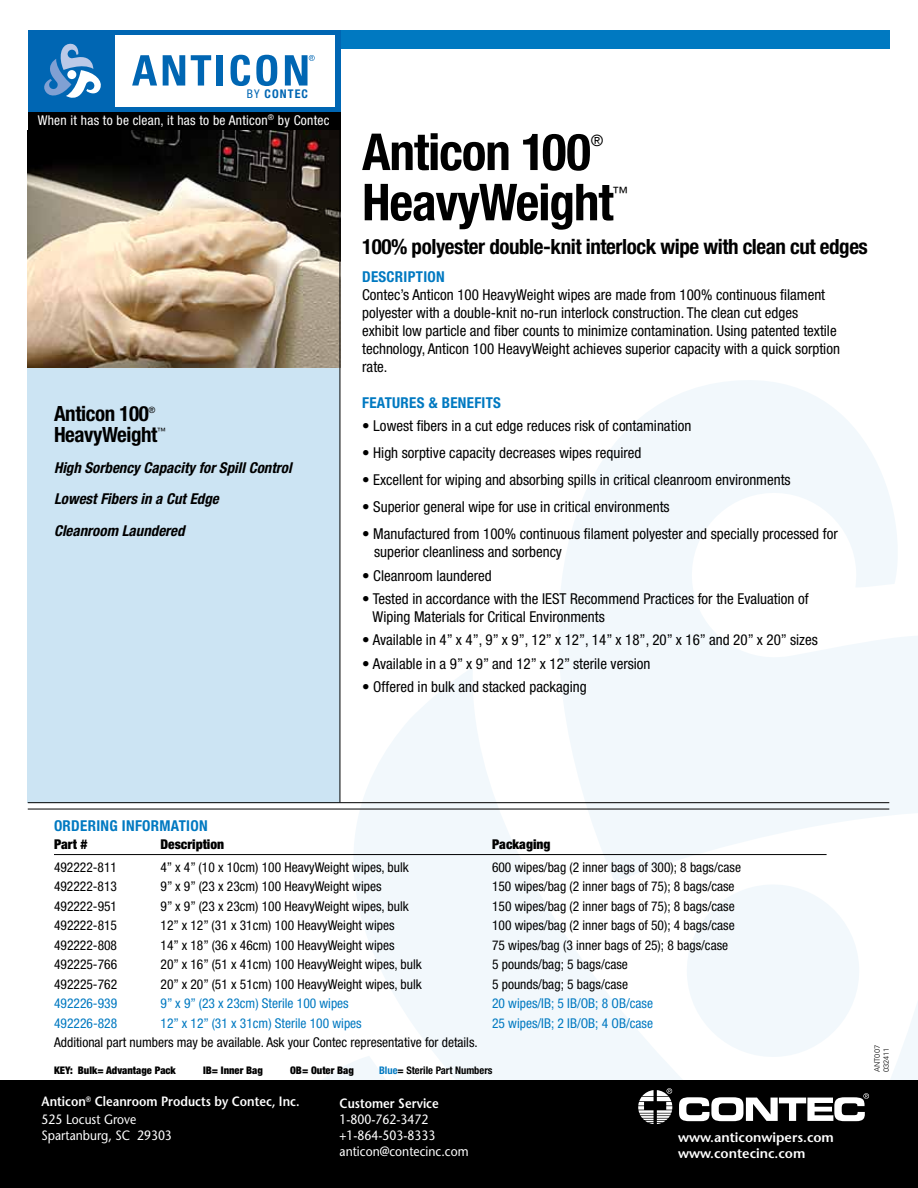
<style>
.page{position:relative;width:918px;height:1188px;background:#fff}
.page>*{position:absolute;margin:0;border:0;box-sizing:border-box;transform-origin:0 0}
.t1{font:700 condensed 51px "Helvetica Neue";letter-spacing:-.02em;color:#000}
.t2{font:700 condensed 21px "Helvetica Neue";letter-spacing:-.02em;color:#000}
.t3{font:condensed 15.75px "Helvetica Neue";color:#000}
.t4{font:condensed 15px/18px "Helvetica Neue";color:#000}
.t5{font:italic 700 condensed 15px/31.5px "Helvetica Neue";color:#000}
.t6{font:700 condensed 15px "Helvetica Neue";letter-spacing:.02em;color:#0079c1}
.t7{font:condensed 13.5px "Helvetica Neue";color:#000}
.t8{font:condensed 13.5px "Helvetica Neue";color:#0079c1}
.t9{font:13.5px/16.2px "Stone Sans";color:#fff;scale:.9 1}
.t10{font:600 13.5px/17.5px "Stone Sans";color:#fff;scale:.9 1}
.t11{font:condensed 13.5px "Helvetica Neue";letter-spacing:.02em;color:#fff}
.t12{font:600 13.5px/16.2px "Stone Sans";color:#fff}
.t13{font:900 condensed 13.5px "Helvetica Neue";color:#000}
.t14{font:700 condensed 12px "Helvetica Neue";letter-spacing:.09em;color:#0066b3}
.t15{font:900 condensed 10.5px "Helvetica Neue";color:#000}
.t16{font:700 condensed 10.5px "Helvetica Neue";color:#000}
.t17{font:condensed 8.7px "Helvetica Neue";color:#000}
.t18{font:300 7.5px/9px "Univers";color:#000}
.s1{font-weight:400}
.s2{color:#0079c1}
</style>
<div class="page">
<div style="left:27px;top:347px;width:313px;height:455px;background:#cce4f3"></div>
<svg style="left:559px;top:380px;width:359px;height:476px;fill:#f2f8fc"></svg>
<svg style="left:765px;top:885px;width:153px;height:195px"></svg>
<svg style="left:215px;top:667px;width:550px;height:413px;fill:#f2f8fc"></svg>
<div style="left:28px;top:30px;width:861px;height:18px;background:#0079c1"></div>
<div style="left:28px;top:111px;width:312px;height:20px;background:#000"></div>
<div style="left:0;top:1080px;width:918px;height:108px;background:#000"></div>
<svg style="left:679px;top:1093px;width:190px;height:28px"></svg>
<svg style="left:638px;top:1088px;width:34px;height:36px"></svg>
<img style="left:28px;top:130px;width:312px;height:237px">
<hr style="left:340px;top:111px;width:1px;height:691px;background:#000">
<hr style="left:54px;top:854px;width:773px;height:1px;background:#000">
<hr style="left:28px;top:802px;width:861px;height:1px;background:#000">
<hr style="left:28px;top:809px;width:861px;height:1px;background:#000">
<div style="left:28px;top:30px;width:312px;height:82px;background:#0066b3"></div>
<div style="left:115px;top:35px;width:220px;height:72px;background:#fff"></div>
<svg style="left:44px;top:43px;width:57px;height:55px"></svg>
<svg style="left:132px;top:55px;width:25px;height:31px"></svg>
<svg style="left:163px;top:55px;width:22px;height:31px"></svg>
<svg style="left:191px;top:55px;width:20px;height:31px"></svg>
<div style="left:217px;top:55px;width:6px;height:31px;background:#0066b3"></div>
<svg style="left:231px;top:55px;width:19px;height:31px"></svg>
<svg style="left:256px;top:55px;width:21px;height:31px"></svg>
<svg style="left:285px;top:55px;width:30px;height:31px"></svg>
<p class="t14" style="left:247px;top:86px;width:63px"><span class="s1">BY</span> CONTEC</p>
<p class="t11" style="left:38px;top:112px;width:293px">When it has to be clean, it has to be Anticon<sup>®</sup> by Contec</p>
<h2 class="t2" style="left:54px;top:401px;width:96px">Anticon 100</h2>
<p class="t17" style="left:148px;top:405px;width:8px">®</p>
<h2 class="t2" style="left:54px;top:422px;width:105px">HeavyWeight</h2>
<p class="t17" style="left:157px;top:426px;width:10px">™</p>
<p class="t5" style="left:54px;top:452px;width:239px">High Sorbency Capacity for Spill Control<br>Lowest Fibers in a Cut Edge<br>Cleanroom Laundered</p>
<h1 class="t1" style="left:362px;top:121px;width:230px">Anticon 100</h1>
<p class="t3" style="left:591px;top:131px;width:14px">®</p>
<h1 class="t1" style="left:362px;top:171px;width:253px">HeavyWeight</h1>
<p class="t3" style="left:612px;top:183px;width:17px">™</p>
<h2 class="t2" style="left:362px;top:234px;width:507px">100% polyester double-knit interlock wipe with clean cut edges</h2>
<p class="t6" style="left:362px;top:268px;width:84px">DESCRIPTION</p>
<p class="t4" style="left:362px;top:286px;width:479px">Contec’s Anticon 100 HeavyWeight wipes are made from 100% continuous filament polyester with a double-knit no-run interlock construction. The clean cut edges<br>exhibit low particle and fiber counts to minimize contamination. Using patented textile technology, Anticon 100 HeavyWeight achieves superior capacity with a quick sorption rate.</p>
<p class="t6" style="left:362px;top:394px;width:140px">FEATURES &amp; BENEFITS</p>
<p class="t4" style="left:362px;top:417px;width:331px">• Lowest fibers in a cut edge reduces risk of contamination</p>
<p class="t4" style="left:362px;top:444px;width:281px">• High sorptive capacity decreases wipes required</p>
<p class="t4" style="left:362px;top:471px;width:430px">• Excellent for wiping and absorbing spills in critical cleanroom environments</p>
<p class="t4" style="left:362px;top:498px;width:309px">• Superior general wipe for use in critical environments</p>
<p class="t4" style="left:374px;top:525px;width:465px;text-indent:-12px">• Manufactured from 100% continuous filament polyester and specially processed for superior cleanliness and sorbency</p>
<p class="t4" style="left:362px;top:566px;width:131px">• Cleanroom laundered</p>
<p class="t4" style="left:373px;top:590px;width:438px;text-indent:-11px">• Tested in accordance with the IEST Recommend Practices for the Evaluation of<br>Wiping Materials for Critical Environments</p>
<p class="t4" style="left:362px;top:631px;width:457px">• Available in 4” x 4”, 9” x 9”, 12” x 12”, 14” x 18”, 20” x 16” and 20” x 20” sizes</p>
<p class="t4" style="left:362px;top:654px;width:290px">• Available in a 9” x 9” and 12” x 12” sterile version</p>
<p class="t4" style="left:362px;top:678px;width:226px">• Offered in bulk and stacked packaging</p>
<p class="t6" style="left:54px;top:816px;width:155px">ORDERING INFORMATION</p>
<p class="t13" style="left:54px;top:836px;width:35px">Part #</p>
<p class="t13" style="left:161px;top:836px;width:65px">Description</p>
<p class="t13" style="left:492px;top:836px;width:60px">Packaging</p>
<p class="t7" style="left:54px;top:859px;width:65px">492222-811</p>
<p class="t7" style="left:161px;top:859px;width:250px">4” x 4” (10 x 10cm) 100 HeavyWeight wipes, bulk</p>
<p class="t7" style="left:492px;top:859px;width:251px">600 wipes/bag (2 inner bags of 300); 8 bags/case</p>
<p class="t7" style="left:54px;top:879px;width:65px">492222-813</p>
<p class="t7" style="left:161px;top:879px;width:223px">9” x 9” (23 x 23cm) 100 HeavyWeight wipes</p>
<p class="t7" style="left:492px;top:879px;width:244px">150 wipes/bag (2 inner bags of 75); 8 bags/case</p>
<p class="t7" style="left:54px;top:898px;width:65px">492222-951</p>
<p class="t7" style="left:161px;top:898px;width:250px">9” x 9” (23 x 23cm) 100 HeavyWeight wipes, bulk</p>
<p class="t7" style="left:492px;top:898px;width:244px">150 wipes/bag (2 inner bags of 75); 8 bags/case</p>
<p class="t7" style="left:54px;top:918px;width:65px">492222-815</p>
<p class="t7" style="left:161px;top:918px;width:235px">12” x 12” (31 x 31cm) 100 HeavyWeight wipes</p>
<p class="t7" style="left:492px;top:918px;width:244px">100 wipes/bag (2 inner bags of 50); 4 bags/case</p>
<p class="t7" style="left:54px;top:937px;width:65px">492222-808</p>
<p class="t7" style="left:161px;top:937px;width:235px">14” x 18” (36 x 46cm) 100 HeavyWeight wipes</p>
<p class="t7" style="left:492px;top:937px;width:238px">75 wipes/bag (3 inner bags of 25); 8 bags/case</p>
<p class="t7" style="left:54px;top:957px;width:65px">492225-766</p>
<p class="t7" style="left:161px;top:957px;width:263px">20” x 16” (51 x 41cm) 100 HeavyWeight wipes, bulk</p>
<p class="t7" style="left:492px;top:957px;width:137px">5 pounds/bag; 5 bags/case</p>
<p class="t7" style="left:54px;top:976px;width:65px">492225-762</p>
<p class="t7" style="left:161px;top:976px;width:263px">20” x 20” (51 x 51cm) 100 HeavyWeight wipes, bulk</p>
<p class="t7" style="left:492px;top:976px;width:137px">5 pounds/bag; 5 bags/case</p>
<p class="t8" style="left:54px;top:996px;width:65px">492226-939</p>
<p class="t8" style="left:161px;top:996px;width:190px">9” x 9” (23 x 23cm) Sterile 100 wipes</p>
<p class="t8" style="left:492px;top:996px;width:162px">20 wipes/IB; 5 IB/OB; 8 OB/case</p>
<p class="t8" style="left:54px;top:1015px;width:65px">492226-828</p>
<p class="t8" style="left:161px;top:1015px;width:203px">12” x 12” (31 x 31cm) Sterile 100 wipes</p>
<p class="t8" style="left:492px;top:1015px;width:162px">25 wipes/IB; 2 IB/OB; 4 OB/case</p>
<p class="t7" style="left:54px;top:1035px;width:425px">Additional part numbers may be available. Ask your Contec representative for details.</p>
<p class="t15" style="left:54px;top:1063px;width:123px">KEY: Bulk= Advantage Pack</p>
<p class="t15" style="left:203px;top:1063px;width:61px">IB= Inner Bag</p>
<p class="t15" style="left:290px;top:1063px;width:65px">OB= Outer Bag</p>
<p class="t16" style="left:379px;top:1064px;width:115px"><span class="s2">Blue</span>= Sterile Part Numbers</p>
<p class="t10" style="left:42px;top:1093px;width:288px">Anticon<sup>®</sup> Cleanroom Products by Contec, Inc.<br><span class="s1">525 Locust Grove</span></p>
<p class="t9" style="left:42px;top:1127px;width:146px">Spartanburg, SC 29303</p>
<p class="t10" style="left:340px;top:1094px;width:112px">Customer Service</p>
<p class="t9" style="left:340px;top:1111px;width:145px">1-800-762-3472 +1-864-503-8333 anticon@contecinc.com</p>
<p class="t12" style="left:678px;top:1129px;width:157px">www.anticonwipers.com www.contecinc.com</p>
<p class="t18" style="left:873px;top:1072px;width:29px;rotate:-90deg">ANT007<br>032411</p>
</div>
